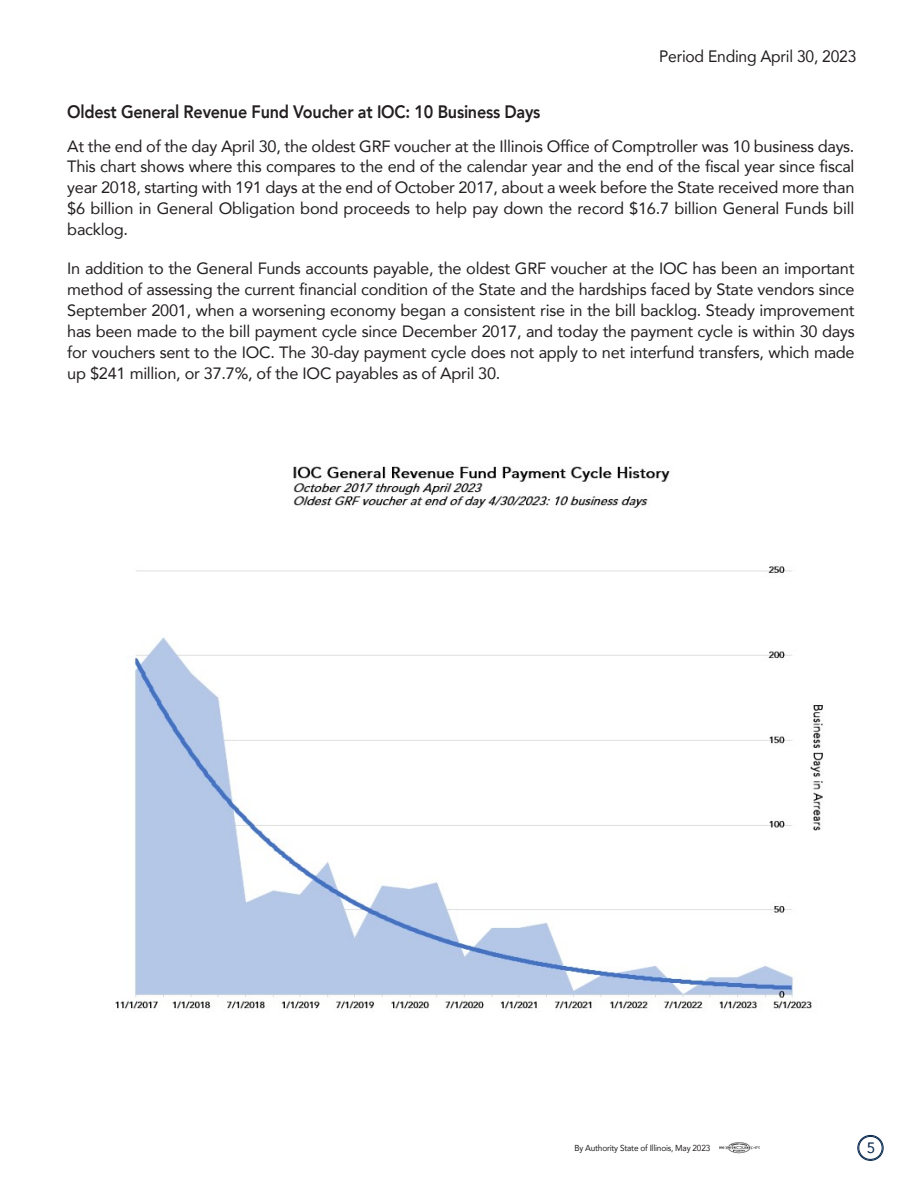
<style>
.page{position:relative;width:918px;height:1188px;background:#fff}
.page>*{position:absolute;margin:0;border:0;box-sizing:border-box;transform-origin:0 0}
.t1{font:800 18px "Avenir";letter-spacing:-.015em;color:#231f20;scale:.9 1}
.t2{font:16.5px "Avenir";letter-spacing:-.015em;color:#231f20;scale:.95 1}
.t3{font:16.35px/21px "Avenir";letter-spacing:-.015em;color:#231f20;text-align:justify}
.t4{font:15px "Avenir";color:#002248}
.t5{font:8.7px "Avenir";letter-spacing:-.025em;color:#231f20;scale:.95 1}
</style>
<div class="page">
<svg style="left:857px;top:1135px;width:27px;height:26px"></svg>
<img style="left:719px;top:1142px;width:41px;height:12px">
<img style="left:115px;top:566px;width:708px;height:443px">
<img style="left:293px;top:466px;width:377px;height:42px">
<p class="t2" style="left:659px;top:45px;width:209px">Period Ending April 30, 2023</p>
<p class="t1" style="left:67px;top:100px;width:527px">Oldest General Revenue Fund Voucher at IOC: 10 Business Days</p>
<p class="t3" style="left:67px;top:136px;width:789px">At the end of the day April 30, the oldest GRF voucher at the Illinois Office of Comptroller was 10 business days.<br>This chart shows where this compares to the end of the calendar year and the end of the fiscal year since fiscal year 2018, starting with 191 days at the end of October 2017, about a week before the State received more than $6 billion in General Obligation bond proceeds to help pay down the record $16.7 billion General Funds bill backlog.</p>
<p class="t3" style="left:67px;top:259px;width:789px">In addition to the General Funds accounts payable, the oldest GRF voucher at the IOC has been an important method of assessing the current financial condition of the State and the hardships faced by State vendors since September 2001, when a worsening economy began a consistent rise in the bill backlog. Steady improvement has been made to the bill payment cycle since December 2017, and today the payment cycle is within 30 days for vouchers sent to the IOC. The 30-day payment cycle does not apply to net interfund transfers, which made up $241 million, or 37.7%, of the IOC payables as of April 30.</p>
<p class="t5" style="left:574px;top:1142px;width:145px">By Authority State of Illinois, May 2023</p>
<p class="t4" style="left:867px;top:1138px;width:10px">5</p>
</div>
